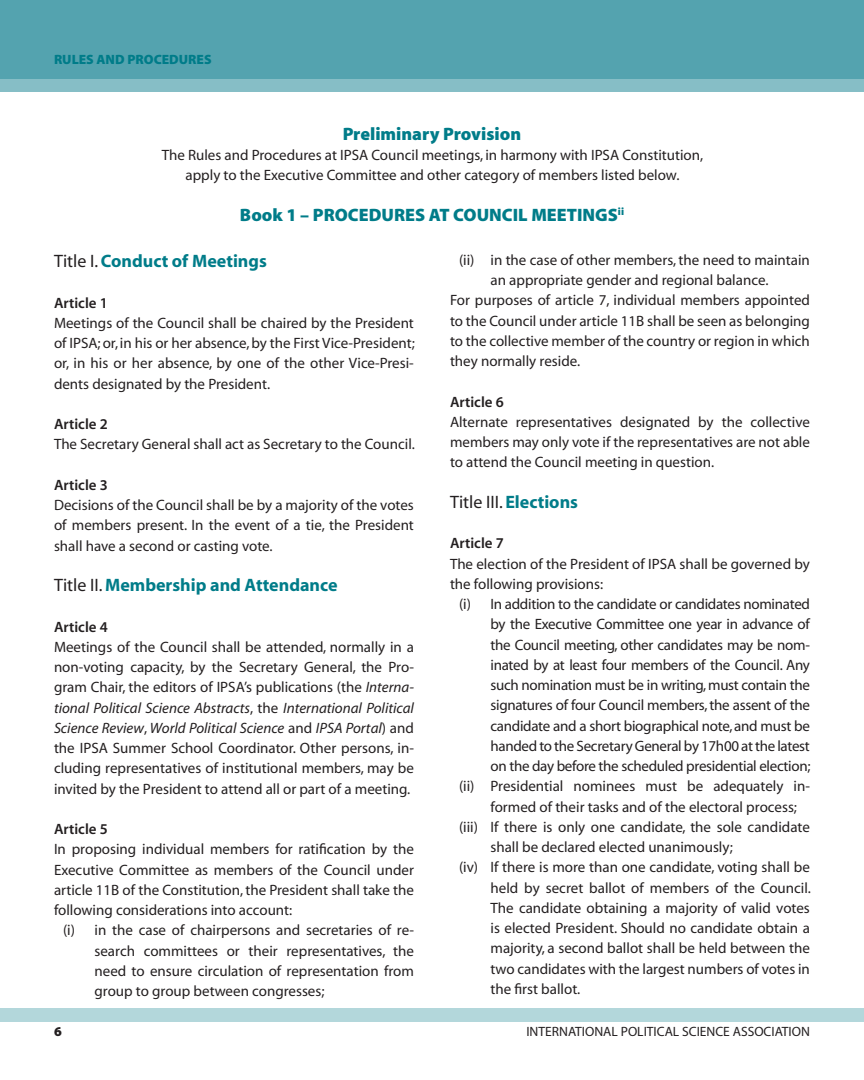
<style>
.page{position:relative;width:864px;height:1080px;background:#fff}
.page>*{position:absolute;margin:0;border:0;box-sizing:border-box;transform-origin:0 0}
.t1{font:18px "Myriad MM 700 600";color:#007c89}
.t2{font:18px "Myriad MM 830 600";color:#007c89}
.t3{font:18px "Myriad MM 400 600";color:#231f20}
.t4{font:15px/20.2px "Myriad MM 400 600";color:#231f20;text-align:justify}
.t5{font:15px "Myriad MM 400 600";letter-spacing:-.02em;color:#231f20}
.t6{font:15px/20.2px "Myriad MM It 400 600";color:#231f20}
.t7{font:15px "Myriad MM 565 600";color:#231f20}
.t8{font:13.5px "Myriad MM 400 600";color:#231f20}
.t9{font:13.5px "Myriad MM 830 600";color:#007c89}
.t10{font:13.5px "Myriad MM 830 600";color:#231f20}
.s1{font-family:"Myriad MM 400 600";color:#231f20}
.s2{font-family:"Myriad MM It 400 600"}
.s3{font-family:"Myriad MM 400 600"}
.s4{font-family:"Myriad MM 700 600";color:#007c89}
</style>
<div class="page">
<div style="left:0;top:0;width:864px;height:92px;background:#54a3af"></div>
<div style="left:0;top:79px;width:864px;height:14px;background:#86bec6"></div>
<div style="left:0;top:1008px;width:864px;height:14px;background:#b3d7db"></div>
<p class="t9" style="left:54px;top:53px;width:159px">RULES AND PROCEDURES</p>
<p class="t2" style="left:343px;top:125px;width:180px">Preliminary Provision</p>
<p class="t4" style="left:162px;top:145px;width:543px;text-align:center">The Rules and Procedures at IPSA Council meetings, in harmony with IPSA Constitution, apply to the Executive Committee and other category of members listed below.</p>
<p class="t2" style="left:240px;top:206px;width:386px">Book 1 – PROCEDURES AT COUNCIL MEETINGS<sup>ii</sup></p>
<p class="t1" style="left:54px;top:252px;width:214px"><span class="s1">Title I.</span> Conduct of Meetings</p>
<p class="t7" style="left:54px;top:295px;width:55px">Article 1</p>
<p class="t4" style="left:54px;top:313px;width:362px">Meetings of the Council shall be chaired by the President of IPSA; or, in his or her absence, by the First Vice-President; or, in his or her absence, by one of the other Vice-Presi&shy;dents designated by the President.</p>
<p class="t7" style="left:54px;top:417px;width:55px">Article 2</p>
<p class="t4" style="left:54px;top:435px;width:362px">The Secretary General shall act as Secretary to the Council.</p>
<p class="t7" style="left:54px;top:477px;width:55px">Article 3</p>
<p class="t4" style="left:54px;top:496px;width:361px">Decisions of the Council shall be by a majority of the votes of members present. In the event of a tie, the President shall have a second or casting vote.</p>
<p class="t1" style="left:54px;top:576px;width:285px"><span class="s1">Title II.</span> Membership and Attendance</p>
<p class="t7" style="left:54px;top:619px;width:55px">Article 4</p>
<p class="t4" style="left:54px;top:637px;width:361px">Meetings of the Council shall be attended, normally in a non-voting capacity, by the Secretary General, the Pro&shy;gram Chair, the editors of IPSA’s publications (the <span class="s2">Interna-</span></p>
<p class="t6" style="left:54px;top:698px;width:362px">tional Political Science Abstracts<span class="s3">, the</span> International Political<br>Science Review<span class="s3">,</span> World Political Science <span class="s3">and</span> IPSA Portal<span class="s3">) and</span></p>
<p class="t4" style="left:54px;top:739px;width:361px">the IPSA Summer School Coordinator. Other persons, in&shy;cluding representatives of institutional members, may be invited by the President to attend all or part of a meeting.</p>
<p class="t7" style="left:54px;top:822px;width:55px">Article 5</p>
<p class="t4" style="left:54px;top:840px;width:361px">In proposing individual members for ratification by the</p>
<p class="t4" style="left:54px;top:860px;width:361px">Executive Committee as members of the Council under</p>
<p class="t4" style="left:54px;top:880px;width:361px">article 11B of the Constitution, the President shall take the</p>
<p class="t4" style="left:54px;top:901px;width:240px">following considerations into account:</p>
<p class="t4" style="left:63px;top:921px;width:352px">(i) in the case of chairpersons and secretaries of re-</p>
<p class="t4" style="left:94px;top:941px;width:321px">search committees or their representatives, the</p>
<p class="t4" style="left:94px;top:961px;width:321px">need to ensure circulation of representation from</p>
<p class="t4" style="left:94px;top:982px;width:232px">group to group between congresses;</p>
<p class="t4" style="left:459px;top:250px;width:352px">(ii) in the case of other members, the need to maintain</p>
<p class="t4" style="left:490px;top:271px;width:279px">an appropriate gender and regional balance.</p>
<p class="t4" style="left:450px;top:291px;width:361px">For purposes of article 7, individual members appointed</p>
<p class="t4" style="left:450px;top:311px;width:361px">to the Council under article 11B shall be seen as belonging</p>
<p class="t4" style="left:450px;top:331px;width:361px">to the collective member of the country or region in which</p>
<p class="t4" style="left:450px;top:352px;width:132px">they normally reside.</p>
<p class="t7" style="left:450px;top:394px;width:55px">Article 6</p>
<p class="t4" style="left:450px;top:412px;width:361px">Alternate representatives designated by the collective members may only vote if the representatives are not able to attend the Council meeting in question.</p>
<p class="t3" style="left:450px;top:493px;width:130px">Title III. <span class="s4">Elections</span></p>
<p class="t7" style="left:450px;top:536px;width:55px">Article 7</p>
<p class="t4" style="left:450px;top:554px;width:361px">The election of the President of IPSA shall be governed by</p>
<p class="t4" style="left:450px;top:574px;width:155px">the following provisions:</p>
<p class="t5" style="left:459px;top:597px;width:353px">(i) In addition to the candidate or candidates nominated</p>
<p class="t5" style="left:490px;top:617px;width:321px">by the Executive Committee one year in advance of</p>
<p class="t5" style="left:490px;top:637px;width:321px">the Council meeting, other candidates may be nom-</p>
<p class="t5" style="left:490px;top:657px;width:321px">inated by at least four members of the Council. Any</p>
<p class="t5" style="left:490px;top:678px;width:321px">such nomination must be in writing, must contain the</p>
<p class="t5" style="left:490px;top:698px;width:321px">signatures of four Council members, the assent of the</p>
<p class="t5" style="left:490px;top:718px;width:321px">candidate and a short biographical note, and must be</p>
<p class="t5" style="left:490px;top:738px;width:321px">handed to the Secretary General by 17h00 at the latest</p>
<p class="t5" style="left:490px;top:759px;width:322px">on the day before the scheduled presidential election;</p>
<p class="t4" style="left:459px;top:777px;width:352px">(ii) Presidential nominees must be adequately in-</p>
<p class="t4" style="left:490px;top:797px;width:308px">formed of their tasks and of the electoral process;</p>
<p class="t4" style="left:459px;top:817px;width:352px">(iii) If there is only one candidate, the sole candidate</p>
<p class="t4" style="left:490px;top:838px;width:244px">shall be declared elected unanimously;</p>
<p class="t4" style="left:459px;top:858px;width:352px">(iv) If there is more than one candidate, voting shall be</p>
<p class="t4" style="left:490px;top:878px;width:322px">held by secret ballot of members of the Council.</p>
<p class="t4" style="left:490px;top:898px;width:321px">The candidate obtaining a majority of valid votes</p>
<p class="t4" style="left:490px;top:919px;width:321px">is elected President. Should no candidate obtain a</p>
<p class="t4" style="left:490px;top:939px;width:321px">majority, a second ballot shall be held between the</p>
<p class="t4" style="left:490px;top:959px;width:321px">two candidates with the largest numbers of votes in</p>
<p class="t4" style="left:490px;top:979px;width:91px">the first ballot.</p>
<p class="t10" style="left:54px;top:1025px;width:9px">6</p>
<p class="t8" style="left:526px;top:1025px;width:285px">INTERNATIONAL POLITICAL SCIENCE ASSOCIATION</p>
</div>
